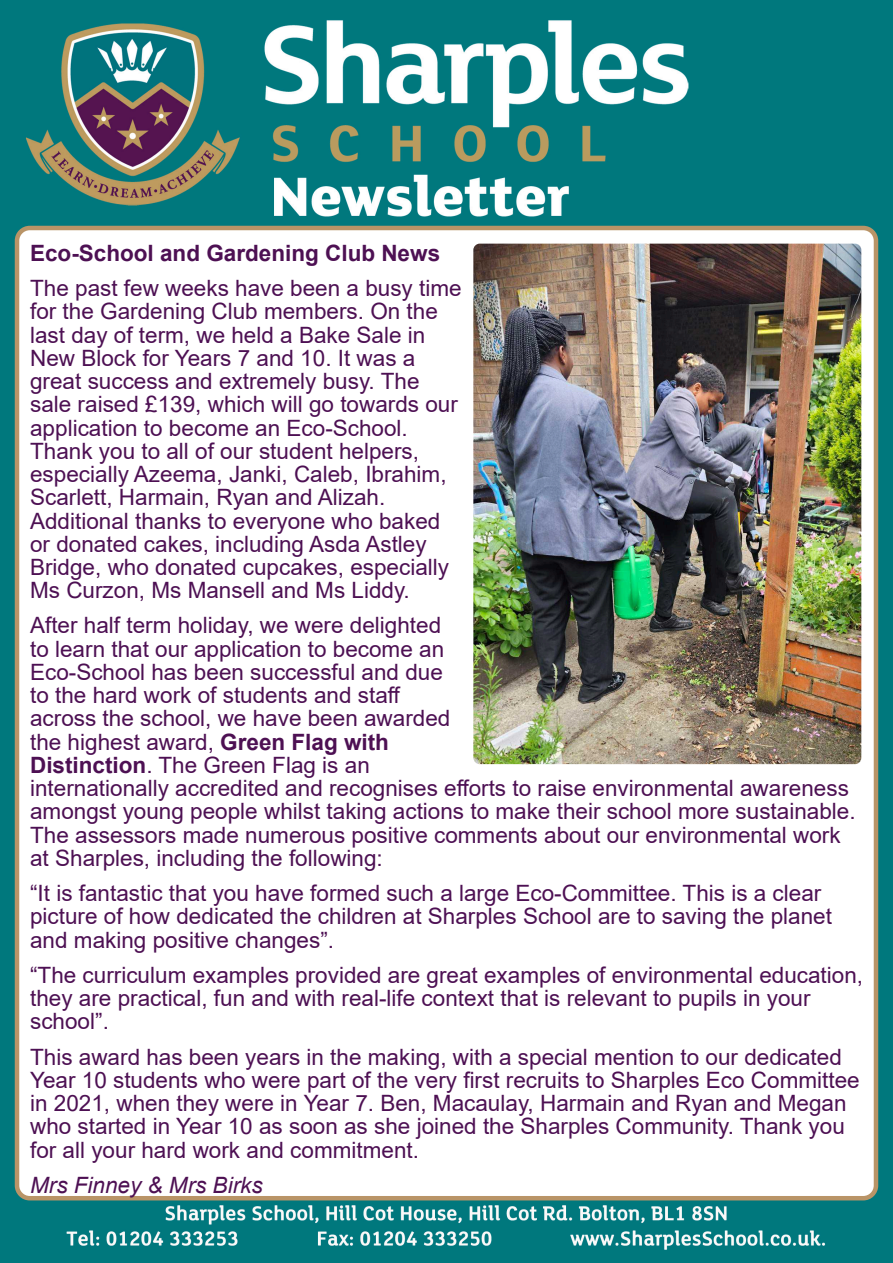
<style>
.page{position:relative;width:893px;height:1263px;background:#fff}
.page>*{position:absolute;margin:0;border:0;box-sizing:border-box;transform-origin:0 0}
.t1{font:22.5px/23.2px "Arial";color:#4d1053}
.t2{font:700 22.5px "Arial";color:#4d1053}
.t3{font:italic 22.5px "Arial";color:#4d1053}
.s1{font-weight:700}
</style>
<div class="page">
<img style="left:0;top:0;width:893px;height:1263px">
<div style="left:15px;top:226px;width:863px;height:974px;background:#fff;border:4px solid #b99467;border-radius:13px"></div>
<img style="left:472px;top:242px;width:391px;height:524px;border-radius:8px">
<div style="left:470px;top:241px;width:394px;height:526px;border:3px solid #fff;border-radius:8px"></div>
<p class="t2" style="left:30px;top:244px;width:412px">Eco-School and Gardening Club News</p>
<p class="t1" style="left:30px;top:279px;width:433px">The past few weeks have been a busy time for the Gardening Club members. On the last day of term, we held a Bake Sale in New Block for Years 7 and 10. It was a great success and extremely busy. The sale raised £139, which will go towards our application to become an Eco-School.<br>Thank you to all of our student helpers, especially Azeema, Janki, Caleb, Ibrahim, Scarlett, Harmain, Ryan and Alizah.<br>Additional thanks to everyone who baked or donated cakes, including Asda Astley Bridge, who donated cupcakes, especially Ms Curzon, Ms Mansell and Ms Liddy.</p>
<p class="t1" style="left:30px;top:616px;width:827px">After half term holiday, we were delighted<br>to learn that our application to become an<br>Eco-School has been successful and due<br>to the hard work of students and staff<br>across the school, we have been awarded<br>the highest award, <span class="s1">Green Flag with<br>Distinction</span>. The Green Flag is an<br>internationally accredited and recognises efforts to raise environmental awareness amongst young people whilst taking actions to make their school more sustainable.<br>The assessors made numerous positive comments about our environmental work at Sharples, including the following:</p>
<p class="t1" style="left:30px;top:884px;width:803px">“It is fantastic that you have formed such a large Eco-Committee. This is a clear picture of how dedicated the children at Sharples School are to saving the planet and making positive changes”.</p>
<p class="t1" style="left:30px;top:965px;width:834px">“The curriculum examples provided are great examples of environmental education, they are practical, fun and with real-life context that is relevant to pupils in your school”.</p>
<p class="t1" style="left:30px;top:1047px;width:831px">This award has been years in the making, with a special mention to our dedicated Year 10 students who were part of the very first recruits to Sharples Eco Committee in 2021, when they were in Year 7. Ben, Macaulay, Harmain and Ryan and Megan who started in Year 10 as soon as she joined the Sharples Community. Thank you for all your hard work and commitment.</p>
<p class="t3" style="left:30px;top:1176px;width:234px">Mrs Finney &amp; Mrs Birks</p>
</div>
